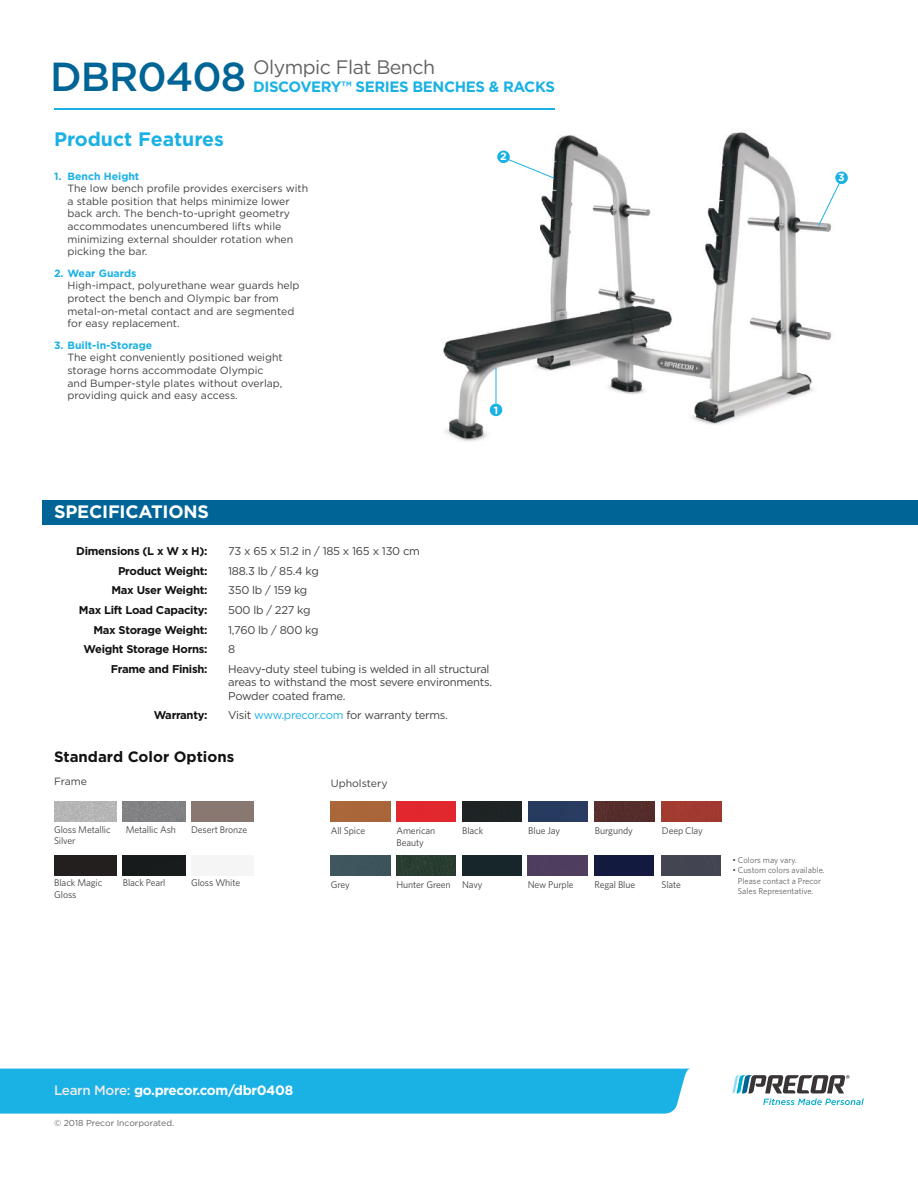
<style>
.page{position:relative;width:918px;height:1188px;background:#fff}
.page>*{position:absolute;margin:0;border:0;box-sizing:border-box;transform-origin:0 0}
.t1{font:19.5px "Gotham";letter-spacing:-.025em;color:#656265}
.t2{font:700 19.5px "Gotham";color:#1ab1e5}
.t3{font:700 18px "Gotham";letter-spacing:-.01em;color:#fff}
.t4{font:700 15px "Gotham";letter-spacing:-.025em;color:#1ab1e5}
.t5{font:700 15px "Gotham";color:#111213}
.t6{font:700 13.5px "Gotham";letter-spacing:-.025em;color:#fff}
.t7{font:11.25px/13.5px "Gotham";letter-spacing:-.025em;color:#434142}
.t8{font:700 11.25px "Gotham";letter-spacing:-.025em;color:#111213}
.t9{font:10.5px/12.6px "Gotham";color:#434142}
.t10{font:700 10.5px "Gotham";color:#1ab1e5}
.t11{font:700 10.5px "Gotham";color:#fff}
.t12{font:9.75px/11.7px "Whitney";letter-spacing:-.01em;color:#434142}
.t13{font:8.7px/10.4px "Whitney";color:#656265}
.t14{font:8.7px "Gotham";color:#656265}
.s1{font-weight:500;font-size:40.5px;color:#006596}
.s2{color:#1ab1e5}
.s3{font-weight:500;color:#edecec}
</style>
<div class="page">
<img style="left:443px;top:108px;width:405px;height:333px">
<div style="left:0;top:1069px;width:689px;height:45px;background:#1ab1e5"></div>
<svg style="left:732px;top:1075px;width:132px;height:30px"></svg>
<img style="left:54px;top:801px;width:63px;height:20px">
<img style="left:123px;top:801px;width:62px;height:20px">
<div style="left:54px;top:855px;width:63px;height:20px;background:#241f1f"></div>
<img style="left:123px;top:855px;width:62px;height:20px">
<div style="left:42px;top:500px;width:876px;height:25px;background:#006596"></div>
<hr style="left:54px;top:108px;width:500px;height:2px;background:#1ab1e5">
<svg style="left:503px;top:157px;width:52px;height:22px"></svg>
<div style="left:191px;top:855px;width:63px;height:20px;background:#f6f5f5"></div>
<div style="left:490px;top:404px;width:12px;height:12px;background:#1ab1e5;border-radius:50%"></div>
<svg style="left:818px;top:178px;width:25px;height:49px"></svg>
<div style="left:835px;top:172px;width:13px;height:12px;background:#1ab1e5;border-radius:50%"></div>
<div style="left:497px;top:151px;width:13px;height:12px;background:#1ab1e5;border-radius:50%"></div>
<hr style="left:496px;top:368px;width:1px;height:36px;background:#1ab1e5">
<img style="left:331px;top:801px;width:59px;height:20px">
<img style="left:462px;top:801px;width:60px;height:20px">
<img style="left:462px;top:855px;width:60px;height:20px">
<img style="left:396px;top:801px;width:60px;height:20px">
<img style="left:528px;top:801px;width:60px;height:20px">
<img style="left:331px;top:855px;width:59px;height:20px">
<img style="left:396px;top:855px;width:60px;height:20px">
<img style="left:528px;top:855px;width:59px;height:20px">
<img style="left:595px;top:801px;width:59px;height:20px">
<img style="left:594px;top:855px;width:60px;height:20px">
<img style="left:662px;top:801px;width:59px;height:20px">
<img style="left:661px;top:855px;width:60px;height:20px">
<h1 class="t1" style="left:50px;top:55px;width:386px"><span class="s1">DBR0408</span> Olympic Flat Bench</h1>
<h3 class="t4" style="left:253px;top:77px;width:304px">DISCOVERY™ SERIES BENCHES &amp; RACKS</h3>
<h1 class="t2" style="left:54px;top:126px;width:171px">Product Features</h1>
<p class="t10" style="left:54px;top:169px;width:87px">1. Bench Height</p>
<p class="t9" style="left:68px;top:182px;width:242px">The low bench profile provides exercisers with a stable position that helps minimize lower back arch. The bench-to-upright geometry accommodates unencumbered lifts while minimizing external shoulder rotation when picking the bar.</p>
<p class="t10" style="left:54px;top:266px;width:84px">2. Wear Guards</p>
<p class="t9" style="left:68px;top:279px;width:234px">High-impact, polyurethane wear guards help protect the bench and Olympic bar from metal-on-metal contact and are segmented for easy replacement.</p>
<p class="t10" style="left:54px;top:338px;width:100px">3. Built-in-Storage</p>
<p class="t9" style="left:68px;top:351px;width:217px">The eight conveniently positioned weight storage horns accommodate Olympic and Bumper-style plates without overlap, providing quick and easy access.</p>
<p class="t11" style="left:500px;top:150px;width:8px">2</p>
<p class="t11" style="left:494px;top:403px;width:6px">1</p>
<p class="t11" style="left:838px;top:171px;width:8px">3</p>
<h2 class="t3" style="left:54px;top:500px;width:157px">SPECIFICATIONS</h2>
<p class="t8" style="left:76px;top:544px;width:133px">Dimensions (L x W x H):</p>
<p class="t7" style="left:228px;top:544px;width:193px">73 x 65 x 51.2 in / 185 x 165 x 130 cm</p>
<p class="t8" style="left:118px;top:563px;width:91px">Product Weight:</p>
<p class="t7" style="left:228px;top:564px;width:92px">188.3 lb / 85.4 kg</p>
<p class="t8" style="left:111px;top:583px;width:98px">Max User Weight:</p>
<p class="t7" style="left:228px;top:583px;width:81px">350 lb / 159 kg</p>
<p class="t8" style="left:79px;top:603px;width:130px">Max Lift Load Capacity:</p>
<p class="t7" style="left:228px;top:603px;width:84px">500 lb / 227 kg</p>
<p class="t8" style="left:93px;top:622px;width:116px">Max Storage Weight:</p>
<p class="t7" style="left:228px;top:623px;width:92px">1,760 lb / 800 kg</p>
<p class="t8" style="left:84px;top:642px;width:125px">Weight Storage Horns:</p>
<p class="t7" style="left:228px;top:642px;width:9px">8</p>
<p class="t8" style="left:111px;top:661px;width:98px">Frame and Finish:</p>
<p class="t7" style="left:228px;top:662px;width:265px">Heavy-duty steel tubing is welded in all structural areas to withstand the most severe environments.<br>Powder coated frame.</p>
<p class="t8" style="left:154px;top:708px;width:55px">Warranty:</p>
<p class="t7" style="left:228px;top:708px;width:221px">Visit <span class="s2">www.precor.com</span> for warranty terms.</p>
<h3 class="t5" style="left:54px;top:746px;width:182px">Standard Color Options</h3>
<p class="t9" style="left:54px;top:775px;width:35px">Frame</p>
<p class="t9" style="left:331px;top:776px;width:58px">Upholstery</p>
<p class="t12" style="left:54px;top:823px;width:58px">Gloss Metallic</p>
<p class="t12" style="left:126px;top:823px;width:52px">Metallic Ash</p>
<p class="t12" style="left:54px;top:835px;width:23px">Silver</p>
<p class="t12" style="left:54px;top:876px;width:50px">Black Magic<br>Gloss</p>
<p class="t12" style="left:123px;top:876px;width:44px">Black Pearl</p>
<p class="t12" style="left:191px;top:823px;width:58px">Desert Bronze</p>
<p class="t12" style="left:191px;top:876px;width:51px">Gloss White</p>
<p class="t12" style="left:331px;top:825px;width:36px">All Spice</p>
<p class="t12" style="left:396px;top:825px;width:40px">American</p>
<p class="t12" style="left:528px;top:825px;width:33px">Blue Jay</p>
<p class="t12" style="left:396px;top:836px;width:29px">Beauty</p>
<p class="t12" style="left:462px;top:879px;width:22px">Navy</p>
<p class="t12" style="left:462px;top:825px;width:23px">Black</p>
<p class="t12" style="left:331px;top:879px;width:21px">Grey</p>
<p class="t12" style="left:528px;top:879px;width:47px">New Purple</p>
<p class="t12" style="left:396px;top:879px;width:56px">Hunter Green</p>
<p class="t12" style="left:595px;top:825px;width:39px">Burgundy</p>
<p class="t12" style="left:594px;top:879px;width:42px">Regal Blue</p>
<p class="t12" style="left:662px;top:825px;width:42px">Deep Clay</p>
<p class="t12" style="left:661px;top:879px;width:21px">Slate</p>
<p class="t13" style="left:732px;top:854px;width:66px">• Colors may vary.</p>
<p class="t13" style="left:738px;top:865px;width:88px;text-indent:-6px">• Custom colors available.<br>Please contact a Precor<br>Sales Representative.</p>
<p class="t6" style="left:54px;top:1081px;width:241px"><span class="s3">Learn More:</span> go.precor.com/dbr0408</p>
<p class="t14" style="left:54px;top:1117px;width:122px">© 2018 Precor Incorporated.</p>
</div>
